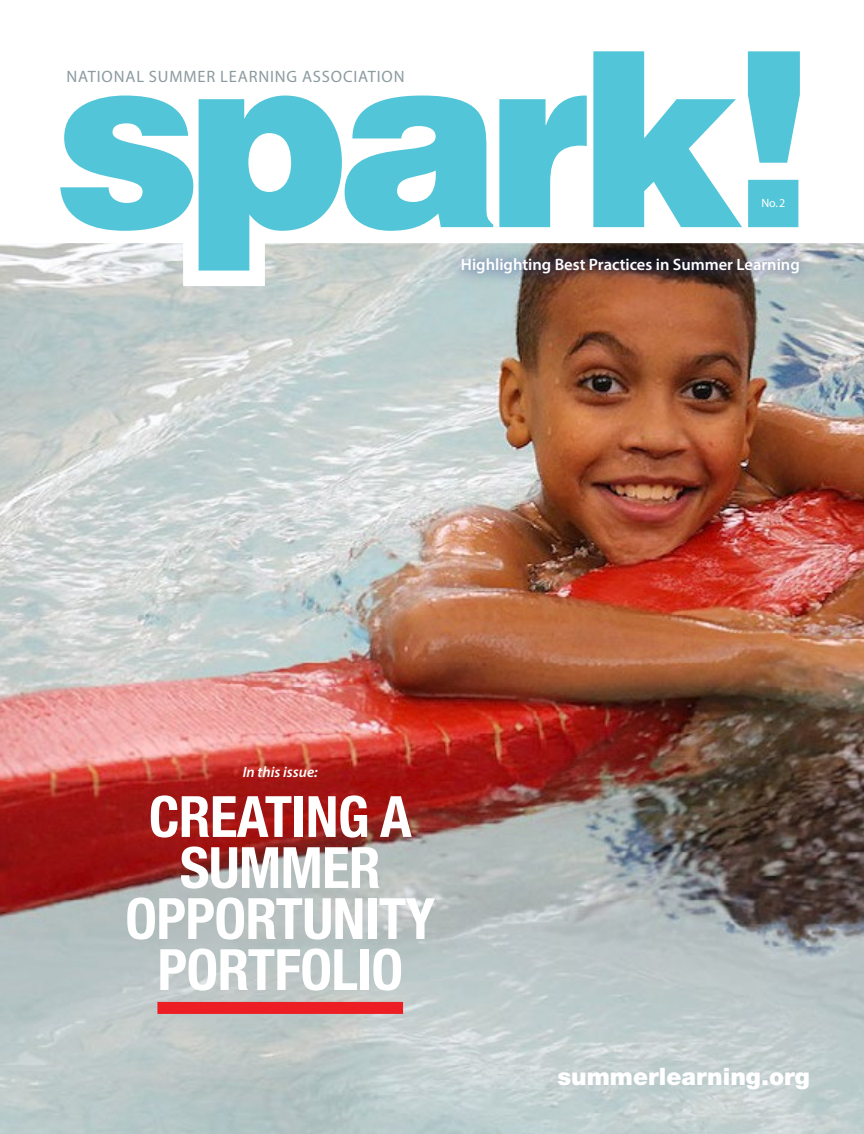
<style>
.page{position:relative;width:864px;height:1134px;background:#fff}
.page>*{position:absolute;margin:0;border:0;box-sizing:border-box;transform-origin:0 0}
.t1{font:700 condensed 57px/51px "Helvetica Neue";letter-spacing:-.01em;color:#fff;text-align:center}
.t2{font:900 24px "Helvetica Neue";color:#fff}
.t3{font:600 16.5px "Myriad Pro";color:#fff}
.t4{font:16.5px "Myriad Pro";letter-spacing:.05em;color:#8c9b9e}
.t5{font:italic 600 15px "Myriad Pro";color:#fff}
.t6{font:12px "Myriad Pro";color:#fff}
</style>
<div class="page">
<img style="left:0;top:286px;width:864px;height:848px">
<div style="left:448px;top:245px;width:364px;height:42px;background:#25408f;opacity:.75"></div>
<svg style="left:545px;top:1054px;width:277px;height:50px;fill:#c3cfd0"></svg>
<div style="left:157px;top:1002px;width:246px;height:12px;background:#ed1d24"></div>
<svg style="left:0;top:51px;width:864px;height:235px"></svg>
<svg style="left:60px;top:96px;width:133px;height:135px"></svg>
<svg style="left:199px;top:96px;width:294px;height:175px"></svg>
<svg style="left:499px;top:96px;width:88px;height:131px"></svg>
<svg style="left:593px;top:51px;width:149px;height:176px"></svg>
<svg style="left:748px;top:51px;width:52px;height:176px"></svg>
<p class="t4" style="left:66px;top:66px;width:340px">NATIONAL SUMMER LEARNING ASSOCIATION</p>
<p class="t6" style="left:761px;top:196px;width:25px">No.2</p>
<p class="t3" style="left:461px;top:254px;width:341px">Highlighting Best Practices in Summer Learning</p>
<p class="t5" style="left:243px;top:762px;width:77px">In this issue:</p>
<h1 class="t1" style="left:125px;top:787px;width:311px">CREATING A<br>SUMMER<br>OPPORTUNITY<br>PORTFOLIO</h1>
<h2 class="t2" style="left:558px;top:1062px;width:254px">summerlearning.org</h2>
</div>
